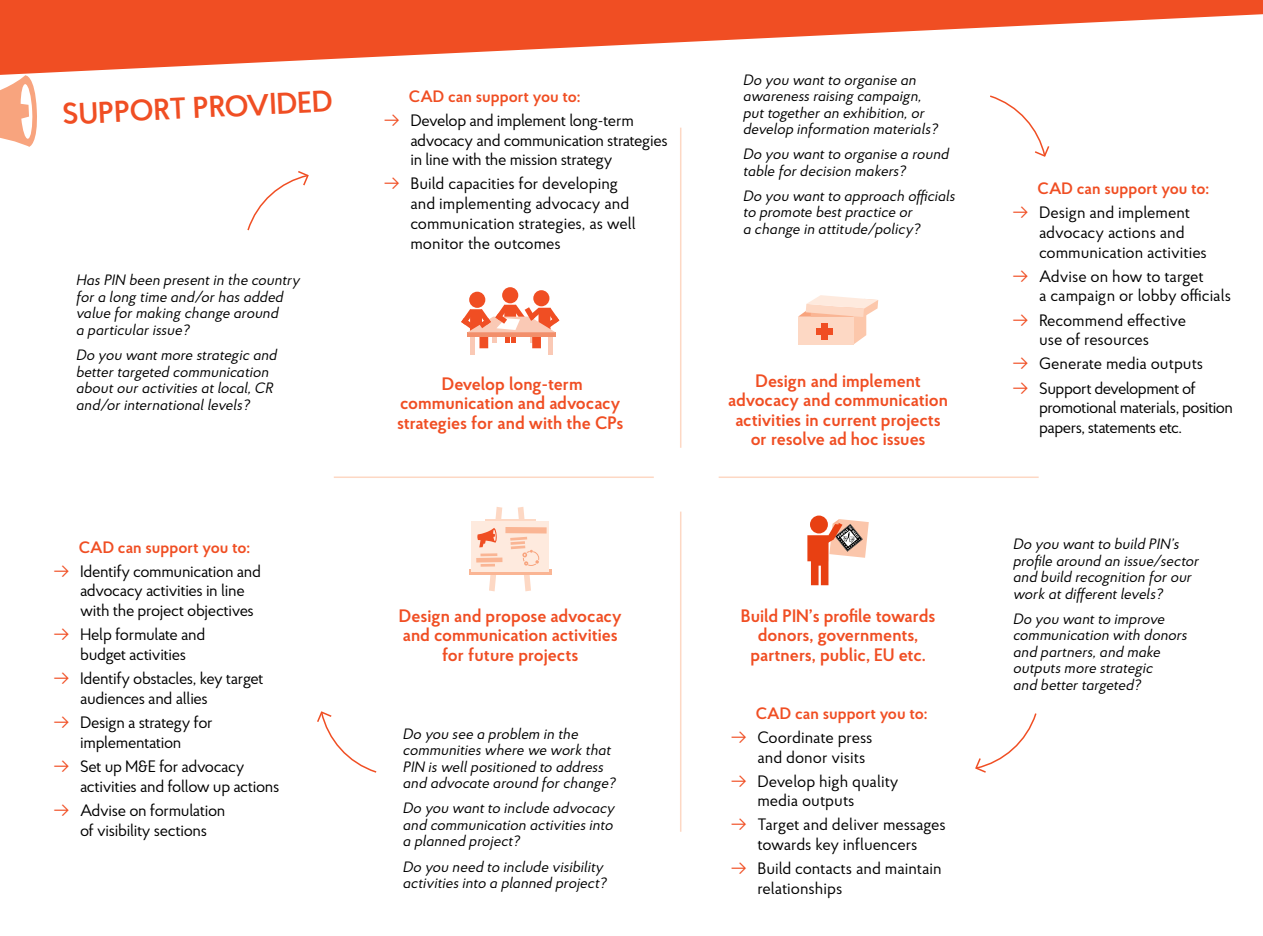
<style>
.page{position:relative;width:1263px;height:936px;background:#fff}
.page>*{position:absolute;margin:0;border:0;box-sizing:border-box;transform-origin:0 0}
.t1{font:600 30px "Proba Pro";color:#f04e23}
.t2{font:600 18px/19.6px "Proba Pro";color:#f04e23;text-align:center}
.t3{font:16.5px/19.8px "Proba Pro";letter-spacing:-.02em;color:#000}
.t4{font:16.5px/19.8px "Proba Pro";color:#000}
.t5{font:600 16.5px "Proba Pro";color:#f04e23}
.t6{font:italic 15px/16.5px "Proba Pro";color:#000}
.s1{color:#f04e23}
</style>
<div class="page">
<svg style="left:0;top:0;width:1263px;height:74px;fill:#f04e23"></svg>
<svg style="left:0;top:74px;width:37px;height:73px"></svg>
<hr style="left:680px;top:128px;width:1px;height:320px;background:#fdd8c4">
<hr style="left:680px;top:511px;width:1px;height:320px;background:#fdd8c4">
<hr style="left:719px;top:476px;width:320px;height:2px;background:#fdd8c4">
<hr style="left:334px;top:476px;width:320px;height:2px;background:#fdd8c4">
<div style="left:470px;top:335px;width:5px;height:20px;background:#fac9b5"></div>
<div style="left:548px;top:335px;width:5px;height:20px;background:#fac9b5"></div>
<div style="left:502px;top:287px;width:16px;height:16px;background:#f04e23;border-radius:50%"></div>
<div style="left:533px;top:290px;width:16px;height:16px;background:#f04e23;border-radius:50%"></div>
<div style="left:469px;top:292px;width:16px;height:16px;background:#f04e23;border-radius:50%"></div>
<svg style="left:461px;top:305px;width:98px;height:43px"></svg>
<svg style="left:469px;top:569px;width:83px;height:5px"></svg>
<hr style="left:485px;top:519px;width:51px;height:4px;background:#fdd8c4">
<div style="left:471px;top:521px;width:78px;height:50px;background:#feeade"></div>
<div style="left:505px;top:527px;width:42px;height:6px;background:#fab594"></div>
<svg style="left:476px;top:507px;width:26px;height:84px"></svg>
<hr style="left:481px;top:563px;width:14px;height:3px;background:#fab594">
<svg style="left:510px;top:507px;width:30px;height:84px"></svg>
<svg style="left:810px;top:515px;width:18px;height:18px"></svg>
<svg style="left:807px;top:519px;width:62px;height:66px"></svg>
<svg style="left:247px;top:171px;width:62px;height:60px"></svg>
<svg style="left:990px;top:95px;width:60px;height:62px"></svg>
<svg style="left:975px;top:713px;width:62px;height:60px"></svg>
<svg style="left:317px;top:711px;width:60px;height:62px"></svg>
<svg style="left:798px;top:295px;width:80px;height:49px"></svg>
<h1 class="t1" style="left:61px;top:94px;width:272px;rotate:-3deg">SUPPORT PROVIDED</h1>
<p class="t6" style="left:76px;top:271px;width:225px">Has PIN been present in the country for a long time and/or has added value for making change around<br>a particular issue?</p>
<p class="t6" style="left:76px;top:346px;width:202px">Do you want more strategic and better targeted communication about our activities at local, CR and/or international levels?</p>
<p class="t5" style="left:79px;top:535px;width:173px">CAD can support you to:</p>
<p class="t3" style="left:80px;top:560px;width:182px;text-indent:-27px"><span class="s1">→</span> Identify communication and advocacy activities in line with the project objectives</p>
<p class="t3" style="left:53px;top:624px;width:154px;text-align:center"><span class="s1">→</span> Help formulate and budget activities</p>
<p class="t3" style="left:80px;top:668px;width:185px;text-indent:-27px"><span class="s1">→</span> Identify obstacles, key target audiences and allies</p>
<p class="t3" style="left:53px;top:712px;width:161px;text-align:center"><span class="s1">→</span> Design a strategy for implementation</p>
<p class="t3" style="left:80px;top:755px;width:201px;text-indent:-27px"><span class="s1">→</span> Set up M&amp;E for advocacy activities and follow up actions</p>
<p class="t3" style="left:53px;top:799px;width:174px;text-align:center"><span class="s1">→</span> Advise on formulation of visibility sections</p>
<p class="t5" style="left:409px;top:85px;width:173px">CAD can support you to:</p>
<p class="t3" style="left:410px;top:110px;width:259px;text-indent:-27px"><span class="s1">→</span> Develop and implement long-term advocacy and communication strategies in line with the mission strategy</p>
<p class="t4" style="left:410px;top:173px;width:227px;text-indent:-27px"><span class="s1">→</span> Build capacities for developing and implementing advocacy and communication strategies, as well monitor the outcomes</p>
<p class="t2" style="left:397px;top:373px;width:228px">Develop long-term communication and advocacy strategies for and with the CPs</p>
<p class="t2" style="left:399px;top:605px;width:224px">Design and propose advocacy and communication activities for future projects</p>
<p class="t6" style="left:403px;top:725px;width:214px">Do you see a problem in the communities where we work that<br>PIN is well positioned to address and advocate around for change?</p>
<p class="t6" style="left:403px;top:799px;width:213px">Do you want to include advocacy and communication activities into a planned project?</p>
<p class="t6" style="left:403px;top:857px;width:205px">Do you need to include visibility activities into a planned project?</p>
<p class="t6" style="left:743px;top:71px;width:196px">Do you want to organise an awareness raising campaign, put together an exhibition, or develop information materials?</p>
<p class="t6" style="left:743px;top:145px;width:207px">Do you want to organise a round table for decision makers?</p>
<p class="t6" style="left:743px;top:187px;width:214px">Do you want to approach officials to promote best practice or<br>a change in attitude/policy?</p>
<p class="t5" style="left:1037px;top:177px;width:173px">CAD can support you to:</p>
<p class="t4" style="left:1039px;top:202px;width:169px;text-indent:-27px"><span class="s1">→</span> Design and implement advocacy actions and communication activities</p>
<p class="t4" style="left:1039px;top:265px;width:194px;text-indent:-27px"><span class="s1">→</span> Advise on how to target<br>a campaign or lobby officials</p>
<p class="t4" style="left:1039px;top:309px;width:149px;text-indent:-27px"><span class="s1">→</span> Recommend effective use of resources</p>
<p class="t4" style="left:1012px;top:353px;width:193px"><span class="s1">→</span> Generate media outputs</p>
<p class="t3" style="left:1039px;top:377px;width:196px;text-indent:-27px"><span class="s1">→</span> Support development of promotional materials, position papers, statements etc.</p>
<p class="t2" style="left:728px;top:370px;width:222px">Design and implement advocacy and communication activities in current projects or resolve ad hoc issues</p>
<p class="t2" style="left:741px;top:605px;width:196px">Build PIN’s profile towards donors, governments, partners, public, EU etc.</p>
<p class="t5" style="left:756px;top:701px;width:173px">CAD can support you to:</p>
<p class="t4" style="left:757px;top:726px;width:116px;text-indent:-27px"><span class="s1">→</span> Coordinate press and donor visits</p>
<p class="t4" style="left:757px;top:770px;width:143px;text-indent:-27px"><span class="s1">→</span> Develop high quality media outputs</p>
<p class="t3" style="left:730px;top:814px;width:217px;text-align:center"><span class="s1">→</span> Target and deliver messages towards key influencers</p>
<p class="t4" style="left:757px;top:858px;width:186px;text-indent:-27px"><span class="s1">→</span> Build contacts and maintain relationships</p>
<p class="t6" style="left:1013px;top:535px;width:187px">Do you want to build PIN’s profile around an issue/sector and build recognition for our work at different levels?</p>
<p class="t6" style="left:1013px;top:609px;width:175px">Do you want to improve communication with donors and partners, and make outputs more strategic<br>and better targeted?</p>
</div>
